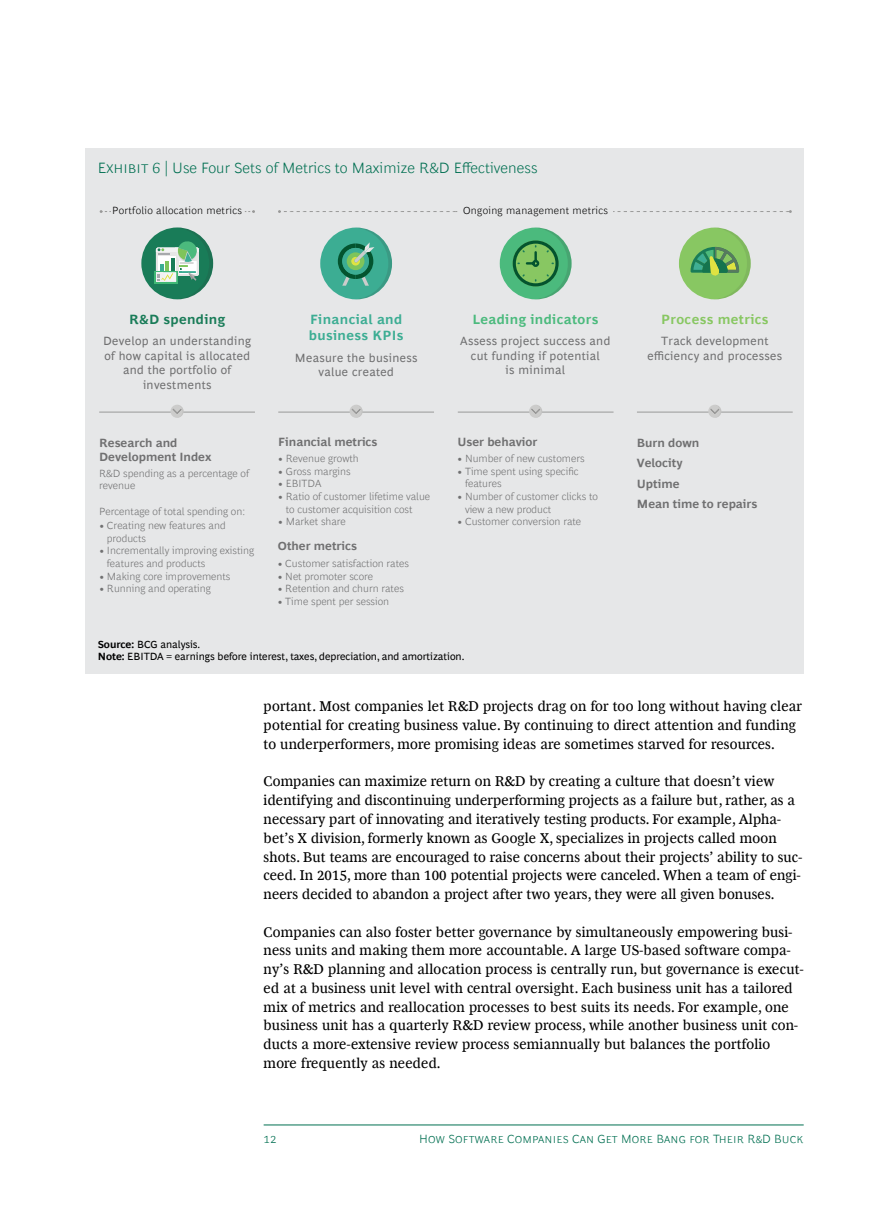
<style>
.page{position:relative;width:893px;height:1212px;background:#fff}
.page>*{position:absolute;margin:0;border:0;box-sizing:border-box;transform-origin:0 0}
.t1{font:300 15px "Henderson BCG Sans";letter-spacing:.005em;color:#006f51}
.t2{font:14.25px/18.8px "Henderson BCG Serif";letter-spacing:.015em;color:#000}
.t3{font:700 13.5px/16.2px "Henderson BCG Sans";letter-spacing:.03em;color:#3cad93}
.t4{font:700 13.5px "Henderson BCG Sans";letter-spacing:.03em;color:#4bba7d}
.t5{font:700 13.5px "Henderson BCG Sans";letter-spacing:.03em;color:#88c762}
.t6{font:700 13.5px "Henderson BCG Sans";letter-spacing:.03em;color:#197c58}
.t7{font:12px/14.4px "Henderson BCG Sans";letter-spacing:.03em;color:#707071;text-align:center}
.t8{font:700 12px/20.4px "Henderson BCG Sans";color:#707071}
.t9{font:300 12px "Henderson BCG Sans";letter-spacing:.01em;color:#006f51}
.t10{font:300 10.5px/12.6px "Henderson BCG Sans";color:#707071}
.t11{font:10.5px/12.8px "Henderson BCG Sans";color:#000}
.t12{font:300 10.5px "Henderson BCG Sans";letter-spacing:.03em;color:#000}
.s1{font-weight:700}
</style>
<div class="page">
<hr style="left:264px;top:1125px;width:540px;height:1px;background:#006f51">
<div style="left:85px;top:149px;width:719px;height:525px;background:#e6e7e8"></div>
<svg style="left:100px;top:210px;width:11px;height:3px"></svg>
<svg style="left:278px;top:210px;width:179px;height:3px"></svg>
<svg style="left:613px;top:210px;width:179px;height:3px"></svg>
<svg style="left:245px;top:210px;width:10px;height:3px"></svg>
<hr style="left:99px;top:412px;width:156px;height:1px;background:#999998">
<div style="left:171px;top:405px;width:13px;height:13px;background:#cccccb;border-radius:50%"></div>
<svg style="left:173px;top:405px;width:11px;height:13px"></svg>
<hr style="left:278px;top:412px;width:156px;height:1px;background:#999998">
<div style="left:350px;top:405px;width:13px;height:13px;background:#cccccb;border-radius:50%"></div>
<svg style="left:352px;top:405px;width:11px;height:13px"></svg>
<hr style="left:458px;top:412px;width:156px;height:1px;background:#999998">
<div style="left:529px;top:405px;width:13px;height:13px;background:#cccccb;border-radius:50%"></div>
<svg style="left:531px;top:405px;width:11px;height:13px"></svg>
<hr style="left:637px;top:412px;width:156px;height:1px;background:#999998">
<svg style="left:708px;top:405px;width:13px;height:13px"></svg>
<svg style="left:710px;top:405px;width:11px;height:13px"></svg>
<div style="left:141px;top:227px;width:72px;height:72px;background:#197c58;border-radius:50%"></div>
<div style="left:154px;top:271px;width:24px;height:12px;background:#40b875"></div>
<svg style="left:156px;top:228px;width:57px;height:71px"></svg>
<div style="left:320px;top:228px;width:72px;height:71px;background:#3cad93;border-radius:50%"></div>
<svg style="left:338px;top:228px;width:54px;height:71px"></svg>
<div style="left:500px;top:228px;width:72px;height:71px;background:#4bba7d;border-radius:50%"></div>
<svg style="left:513px;top:228px;width:59px;height:71px"></svg>
<div style="left:679px;top:228px;width:72px;height:71px;background:#88c762;border-radius:50%"></div>
<svg style="left:690px;top:228px;width:61px;height:71px"></svg>
<p class="t1" style="left:98px;top:156px;width:441px">Exhibit 6 | Use Four Sets of Metrics to Maximize R&amp;D Effectiveness</p>
<p class="t12" style="left:112px;top:203px;width:131px">Portfolio allocation metrics</p>
<p class="t12" style="left:463px;top:203px;width:146px">Ongoing management metrics</p>
<p class="t6" style="left:129px;top:309px;width:97px">R&amp;D spending</p>
<p class="t7" style="left:103px;top:333px;width:149px">Develop an understanding of how capital is allocated and the portfolio of investments</p>
<p class="t3" style="left:309px;top:310px;width:96px">Financial and business KPIs</p>
<p class="t7" style="left:295px;top:349px;width:124px">Measure the business value created</p>
<p class="t4" style="left:472px;top:309px;width:127px">Leading indicators</p>
<p class="t7" style="left:460px;top:333px;width:152px">Assess project success and cut funding if potential<br>is minimal</p>
<p class="t5" style="left:661px;top:309px;width:109px">Process metrics</p>
<p class="t7" style="left:647px;top:333px;width:136px">Track development efficiency and processes</p>
<p class="t8" style="left:99px;top:434px;width:114px;line-height:14.4px">Research and<br>Development Index</p>
<p class="t10" style="left:99px;top:466px;width:151px">R&amp;D spending as a percentage of revenue</p>
<p class="t10" style="left:99px;top:504px;width:147px">Percentage of total spending on:</p>
<p class="t10" style="left:107px;top:518px;width:120px;text-indent:-7px">• Creating new features and products</p>
<p class="t10" style="left:107px;top:544px;width:149px;text-indent:-7px">• Incrementally improving existing features and products</p>
<p class="t10" style="left:99px;top:569px;width:133px">• Making core improvements</p>
<p class="t10" style="left:99px;top:581px;width:113px">• Running and operating</p>
<p class="t8" style="left:278px;top:430px;width:101px">Financial metrics</p>
<p class="t10" style="left:278px;top:451px;width:82px">• Revenue growth</p>
<p class="t10" style="left:278px;top:464px;width:74px">• Gross margins</p>
<p class="t10" style="left:278px;top:477px;width:45px">• EBITDA</p>
<p class="t10" style="left:286px;top:489px;width:146px;text-indent:-7px">• Ratio of customer lifetime value to customer acquisition cost</p>
<p class="t10" style="left:278px;top:514px;width:69px">• Market share</p>
<p class="t10" style="left:278px;top:556px;width:133px">• Customer satisfaction rates</p>
<p class="t10" style="left:278px;top:569px;width:97px">• Net promoter score</p>
<p class="t10" style="left:278px;top:582px;width:128px">• Retention and churn rates</p>
<p class="t10" style="left:278px;top:594px;width:113px">• Time spent per session</p>
<p class="t8" style="left:278px;top:535px;width:80px">Other metrics</p>
<p class="t8" style="left:457px;top:430px;width:82px">User behavior</p>
<p class="t8" style="left:637px;top:431px;width:122px">Burn down<br>Velocity<br>Uptime<br>Mean time to repairs</p>
<p class="t10" style="left:457px;top:451px;width:129px">• Number of new customers</p>
<p class="t10" style="left:465px;top:464px;width:115px;text-indent:-7px">• Time spent using specific features</p>
<p class="t10" style="left:465px;top:489px;width:135px;text-indent:-7px">• Number of customer clicks to view a new product</p>
<p class="t10" style="left:457px;top:514px;width:125px">• Customer conversion rate</p>
<p class="t11" style="left:98px;top:637px;width:368px"><span class="s1">Source:</span> BCG analysis.<br><span class="s1">Note:</span> EBITDA = earnings before interest, taxes, depreciation, and amortization.</p>
<p class="t2" style="left:264px;top:696px;width:540px">portant. Most companies let R&amp;D projects drag on for too long without having clear potential for creating business value. By continuing to direct attention and funding to underperformers, more promising ideas are sometimes starved for resources.</p>
<p class="t2" style="left:264px;top:771px;width:540px">Companies can maximize return on R&amp;D by creating a culture that doesn’t view identifying and discontinuing underperforming projects as a failure but, rather, as a necessary part of innovating and iteratively testing products. For example, Alpha&shy;bet’s X division, formerly known as Google X, specializes in projects called moon shots. But teams are encouraged to raise concerns about their projects’ ability to suc&shy;ceed. In 2015, more than 100 potential projects were canceled. When a team of engi&shy;neers decided to abandon a project after two years, they were all given bonuses.</p>
<p class="t2" style="left:264px;top:921px;width:541px">Companies can also foster better governance by simultaneously empowering busi&shy;ness units and making them more accountable. A large US-based software compa&shy;ny’s R&amp;D planning and allocation process is centrally run, but governance is execut&shy;ed at a business unit level with central oversight. Each business unit has a tailored mix of metrics and reallocation processes to best suits its needs. For example, one business unit has a quarterly R&amp;D review process, while another business unit con&shy;ducts a more-extensive review process semiannually but balances the portfolio more frequently as needed.</p>
<p class="t9" style="left:264px;top:1129px;width:14px">12</p>
<p class="t9" style="left:419px;top:1129px;width:386px">How Software Companies Can Get More Bang for Their R&amp;D Buck</p>
</div>
